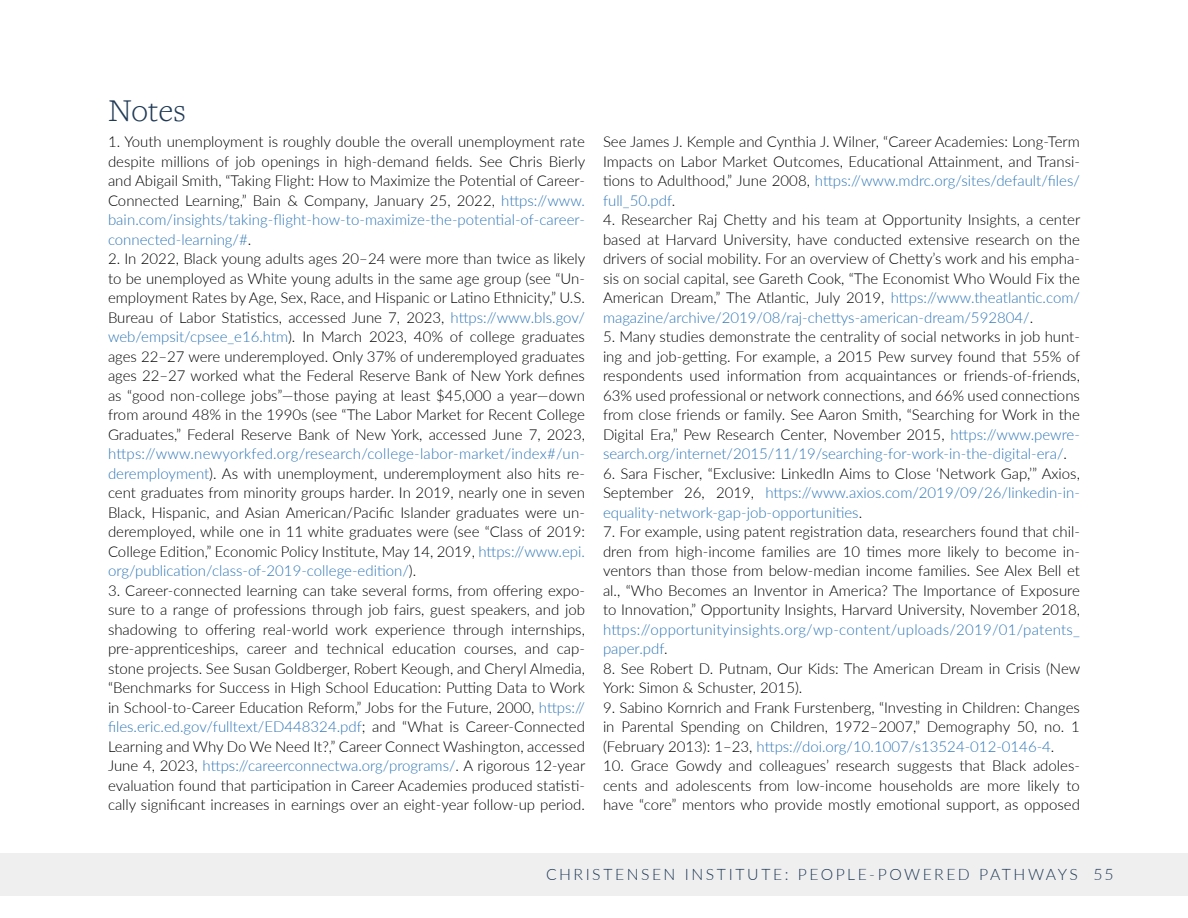
<style>
.page{position:relative;width:1188px;height:918px;background:#fff}
.page>*{position:absolute;margin:0;border:0;box-sizing:border-box;transform-origin:0 0}
.t1{font:300 33px "Freight Text Pro";color:#203a56}
.t2{font:300 15.75px "Lato";letter-spacing:.16em;color:#203a56}
.t3{font:300 15px/19.5px "Lato";color:#000;text-align:justify}
.t4{font:300 15px/19.5px "Lato";color:#2e75b5;text-align:justify}
.t5{font:300 15px/19.5px "Lato";letter-spacing:.02em;color:#2e75b5}
.s1{color:#2e75b5}
.s2{color:#000}
</style>
<div class="page">
<div style="left:0;top:853px;width:1188px;height:43px;background:#efeff0"></div>
<h1 class="t1" style="left:108px;top:89px;width:80px">Notes</h1>
<p class="t3" style="left:108px;top:131px;width:479px">1. Youth unemployment is roughly double the overall unemployment rate despite millions of job openings in high-demand fields. See Chris Bierly and Abigail Smith, “Taking Flight: How to Maximize the Potential of Career-Connected Learning,” Bain &amp; Company, January 25, 2022, <span class="s1">https://www. bain.com/insights/taking-flight-how-to-maximize-the-potential-of-career&shy;connected-learning/#</span>.</p>
<p class="t3" style="left:108px;top:248px;width:479px">2. In 2022, Black young adults ages 20–24 were more than twice as likely to be unemployed as White young adults in the same age group (see “Un&shy;employment Rates by Age, Sex, Race, and Hispanic or Latino Ethnicity,” U.S.<br>Bureau of Labor Statistics, accessed June 7, 2023, <span class="s1">https://www.bls.gov/ web/empsit/cpsee_e16.htm</span>). In March 2023, 40% of college graduates ages 22–27 were underemployed. Only 37% of underemployed graduates ages 22–27 worked what the Federal Reserve Bank of New York defines as “good non-college jobs”—those paying at least $45,000 a year—down from around 48% in the 1990s (see “The Labor Market for Recent College Graduates,” Federal Reserve Bank of New York, accessed June 7, 2023,</p>
<p class="t3" style="left:108px;top:443px;width:479px"><span class="s1">https://www.newyorkfed.org/research/college-labor-market/index#/un&shy;deremployment</span>). As with unemployment, underemployment also hits re&shy;cent graduates from minority groups harder. In 2019, nearly one in seven Black, Hispanic, and Asian American/Pacific Islander graduates were un&shy;deremployed, while one in 11 white graduates were (see “Class of 2019:<br>College Edition,” Economic Policy Institute, May 14, 2019, <span class="s1">https://www.epi. org/publication/class-of-2019-college-edition/</span>).</p>
<p class="t3" style="left:108px;top:580px;width:479px">3. Career-connected learning can take several forms, from offering expo&shy;sure to a range of professions through job fairs, guest speakers, and job shadowing to offering real-world work experience through internships, pre-apprenticeships, career and technical education courses, and cap&shy;stone projects. See Susan Goldberger, Robert Keough, and Cheryl Almedia, “Benchmarks for Success in High School Education: Putting Data to Work in School-to-Career Education Reform,” Jobs for the Future, 2000, <span class="s1">https:// files.eric.ed.gov/fulltext/ED448324.pdf</span>; and “What is Career-Connected Learning and Why Do We Need It?,” Career Connect Washington, accessed June 4, 2023, <span class="s1">https://careerconnectwa.org/programs/</span>. A rigorous 12-year evaluation found that participation in Career Academies produced statisti&shy;cally significant increases in earnings over an eight-year follow-up period.</p>
<p class="t3" style="left:603px;top:131px;width:478px">See James J. Kemple and Cynthia J. Wilner, “Career Academies: Long-Term Impacts on Labor Market Outcomes, Educational Attainment, and Transi&shy;tions to Adulthood,” June 2008, <span class="s1">https://www.mdrc.org/sites/default/files/ full_50.pdf</span>.</p>
<p class="t3" style="left:603px;top:209px;width:479px">4. Researcher Raj Chetty and his team at Opportunity Insights, a center based at Harvard University, have conducted extensive research on the drivers of social mobility. For an overview of Chetty’s work and his empha&shy;sis on social capital, see Gareth Cook, “The Economist Who Would Fix the American Dream,” The Atlantic, July 2019, <span class="s1">https://www.theatlantic.com/ magazine/archive/2019/08/raj-chettys-american-dream/592804/</span>.</p>
<p class="t3" style="left:603px;top:326px;width:479px">5. Many studies demonstrate the centrality of social networks in job hunt&shy;ing and job-getting. For example, a 2015 Pew survey found that 55% of respondents used information from acquaintances or friends-of-friends, 63% used professional or network connections, and 66% used connections from close friends or family. See Aaron Smith, “Searching for Work in the Digital Era,” Pew Research Center, November 2015, <span class="s1">https://www.pewre&shy;search.org/internet/2015/11/19/searching-for-work-in-the-digital-era/</span>.</p>
<p class="t4" style="left:603px;top:463px;width:478px"><span class="s2">6. Sara Fischer, “Exclusive: LinkedIn Aims to Close ‘Network Gap,’” Axios, September 26, 2019,</span> https://www.axios.com/2019/09/26/linkedin-in&shy;equality-network-gap-job-opportunities<span class="s2">.</span></p>
<p class="t3" style="left:603px;top:521px;width:479px">7. For example, using patent registration data, researchers found that chil&shy;dren from high-income families are 10 times more likely to become in&shy;ventors than those from below-median income families. See Alex Bell et al., “Who Becomes an Inventor in America? The Importance of Exposure to Innovation,” Opportunity Insights, Harvard University, November 2018,</p>
<p class="t5" style="left:603px;top:619px;width:479px">https://opportunityinsights.org/wp-content/uploads/2019/01/patents_ paper.pdf<span class="s2">.</span></p>
<p class="t3" style="left:603px;top:658px;width:479px">8. See Robert D. Putnam, Our Kids: The American Dream in Crisis (New<br>York: Simon &amp; Schuster, 2015).</p>
<p class="t3" style="left:603px;top:697px;width:478px">9. Sabino Kornrich and Frank Furstenberg, “Investing in Children: Changes in Parental Spending on Children, 1972–2007,” Demography 50, no. 1 (February 2013): 1–23, <span class="s1">https://doi.org/10.1007/s13524-012-0146-4</span>.</p>
<p class="t3" style="left:603px;top:755px;width:479px">10. Grace Gowdy and colleagues’ research suggests that Black adoles&shy;cents and adolescents from low-income households are more likely to have “core” mentors who provide mostly emotional support, as opposed</p>
<p class="t2" style="left:546px;top:864px;width:569px">CHRISTENSEN INSTITUTE: PEOPLE-POWERED PATHWAYS 55</p>
</div>
